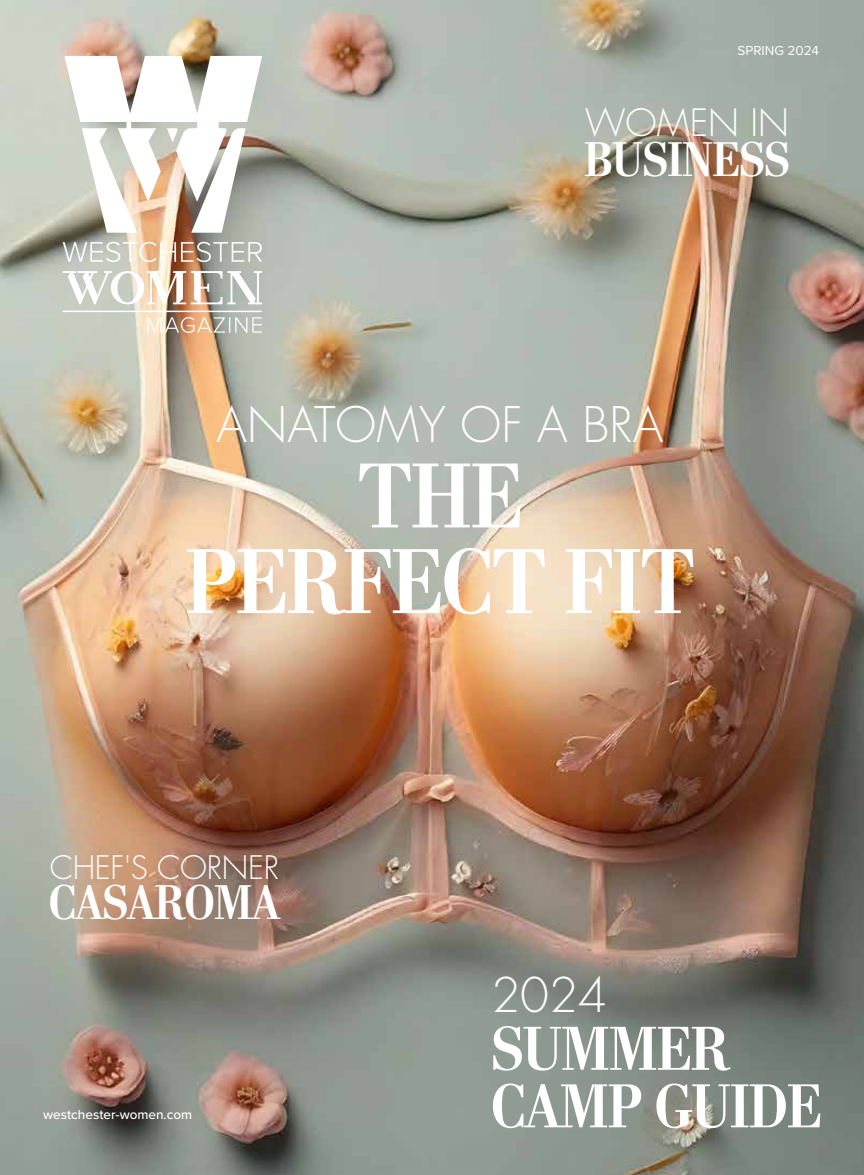
<style>
.page{position:relative;width:864px;height:1175px;background:#fff}
.page>*{position:absolute;margin:0;border:0;box-sizing:border-box;transform-origin:0 0}
.t1{font:700 92.1px/85.7px "Stilson";color:#fff;text-align:center}
.t2{font:700 61.95px/57.6px "Stilson";color:#fff}
.t3{font:700 48.75px "Stilson";color:#fff}
.t4{font:300 47.7px "Futura Std";color:#fff}
.t5{font:300 46.65px "Futura Std";color:#fff}
.t6{font:300 36.6px "Futura Std";color:#fff}
.t7{font:300 31.5px "Futura Std";letter-spacing:-.01em;color:#fff}
.t8{font:500 13.5px "Proxima Nova";color:#fff}
.t9{font:13.5px "Proxima Nova";color:#fff}
</style>
<div class="page">
<img style="left:0;top:0;width:864px;height:1174px">
<svg style="left:63px;top:242px;width:199px;height:20px;background:#c9bfb1"></svg>
<svg style="left:63px;top:271px;width:199px;height:33px"></svg>
<svg style="left:147px;top:317px;width:115px;height:16px;background:#ccbba8"></svg>
<hr style="left:63px;top:311px;width:199px;height:1px;background:#fff">
<img style="left:64px;top:56px;width:198px;height:177px">
<p class="t9" style="left:738px;top:41px;width:83px">SPRING 2024</p>
<h3 class="t6" style="left:585px;top:100px;width:205px">WOMEN IN</h3>
<h3 class="t3" style="left:585px;top:130px;width:207px">BUSINESS</h3>
<h3 class="t4" style="left:217px;top:395px;width:448px">ANATOMY OF A BRA</h3>
<h1 class="t1" style="left:186px;top:453px;width:510px">THE<br>PERFECT FIT</h1>
<h3 class="t7" style="left:50px;top:848px;width:231px">CHEF'S CORNER</h3>
<h3 class="t3" style="left:49px;top:873px;width:232px">CASAROMA</h3>
<p class="t8" style="left:43px;top:1104px;width:151px">westchester-women.com</p>
<h3 class="t5" style="left:491px;top:967px;width:117px">2024</h3>
<h2 class="t2" style="left:491px;top:1020px;width:331px">SUMMER<br>CAMP GUIDE</h2>
</div>
